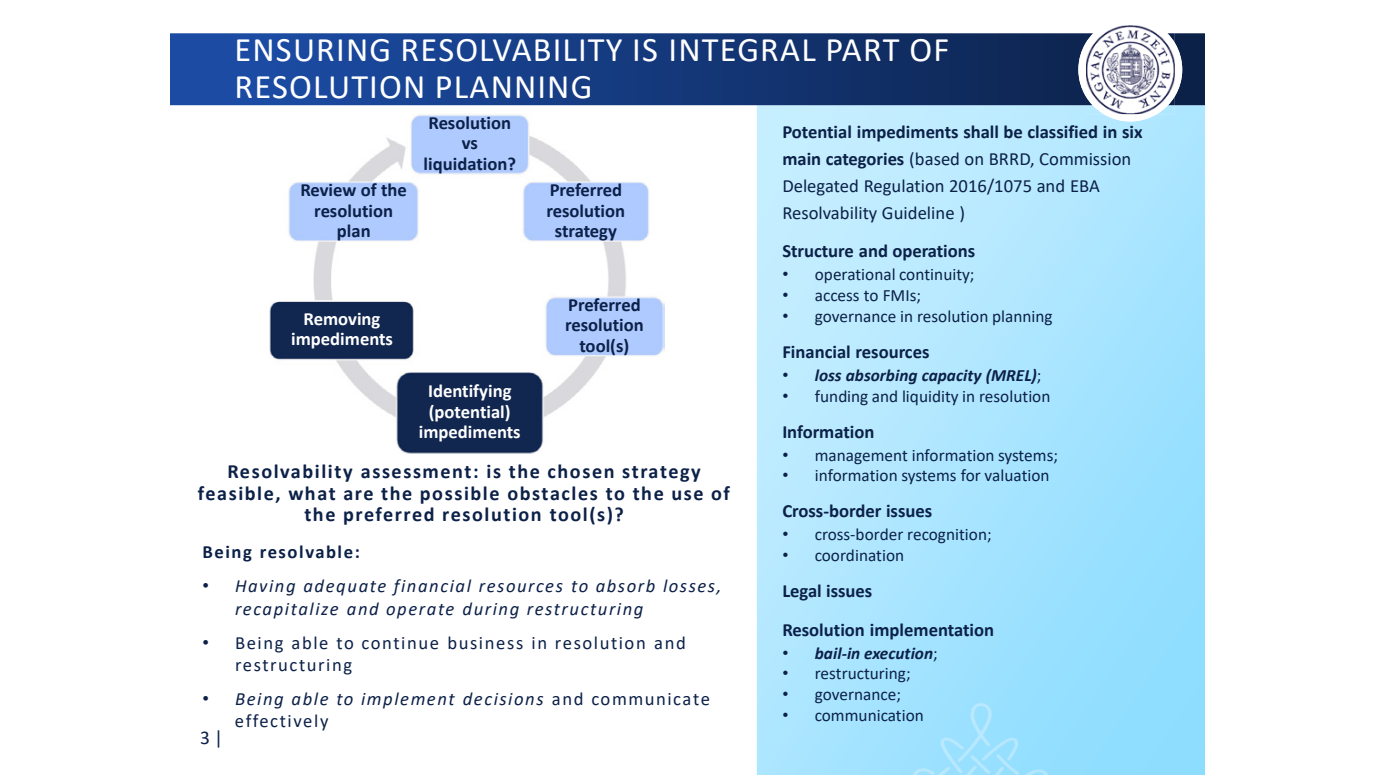
<style>
.page{position:relative;width:1375px;height:775px;background:#fff}
.page>*{position:absolute;margin:0;border:0;box-sizing:border-box;transform-origin:0 0}
.t1{font:34.5px/37.2px "Calibri";letter-spacing:.03em;color:#fff}
.t2{font:700 20.12px/21.8px "Calibri";letter-spacing:.075em;color:#0c2148;text-align:center}
.t3{font:19.5px "Calibri";color:#0c2148}
.t4{font:700 18.62px/20.5px "Calibri";color:#0c2148;text-align:center}
.t5{font:italic 18.62px/22.4px "Calibri";letter-spacing:.085em;color:#0c2148}
.t6{font:18.62px/26.9px "Calibri";letter-spacing:.005em;color:#0c2148}
.t7{font:18.62px/22.4px "Calibri";letter-spacing:.085em;color:#0c2148}
.t8{font:700 18.62px/20.5px "Calibri";color:#fff;text-align:center}
.t9{font:700 18.62px "Calibri";letter-spacing:.08em;color:#0c2148}
.t10{font:17.25px "Calibri";color:#0c2148}
.t11{font:italic 700 17.25px "Calibri";color:#0c2148}
.s1{font-family:"Arial";font-style:normal}
.s2{font-family:"Arial"}
.s3{font-style:normal}
.s4{font-weight:700}
.s5{font-family:"Arial";font-weight:400;font-style:normal}
.s6{font-weight:400;font-style:normal}
</style>
<div class="page">
<svg style="left:757px;top:105px;width:448px;height:670px;background:#ace5fe"></svg>
<svg style="left:170px;top:33px;width:1035px;height:72px;background:#153a7c"></svg>
<img style="left:907px;top:688px;width:148px;height:87px">
<div style="left:1078px;top:18px;width:104px;height:103px;background:#fff;border-radius:50%"></div>
<img style="left:1086px;top:25px;width:89px;height:89px">
<img style="left:269px;top:114px;width:395px;height:340px">
<h1 class="t1" style="left:234px;top:30px;width:716px">ENSURING RESOLVABILITY IS INTEGRAL PART OF<br>RESOLUTION PLANNING</h1>
<p class="t4" style="left:300px;top:179px;width:108px">Review of the resolution plan</p>
<p class="t4" style="left:423px;top:112px;width:94px">Resolution vs liquidation?</p>
<p class="t8" style="left:291px;top:308px;width:103px">Removing impediments</p>
<p class="t8" style="left:419px;top:380px;width:103px">Identifying (potential) impediments</p>
<p class="t4" style="left:546px;top:179px;width:80px">Preferred resolution strategy</p>
<p class="t4" style="left:565px;top:294px;width:80px">Preferred resolution tool(s)</p>
<p class="t2" style="left:198px;top:460px;width:534px">Resolvability assessment: is the chosen strategy feasible, what are the possible obstacles to the use of the preferred resolution tool(s)?</p>
<p class="t9" style="left:203px;top:539px;width:159px">Being resolvable:</p>
<p class="t5" style="left:235px;top:574px;width:488px;text-indent:-32px"><span class="s1">•</span> Having adequate financial resources to absorb losses, recapitalize and operate during restructuring</p>
<p class="t7" style="left:235px;top:631px;width:452px;text-indent:-32px"><span class="s2">•</span> Being able to continue business in resolution and restructuring</p>
<p class="t5" style="left:235px;top:687px;width:477px;text-indent:-32px"><span class="s1">•</span> Being able to implement decisions <span class="s3">and communicate effectively</span></p>
<p class="t3" style="left:200px;top:724px;width:25px">3|</p>
<p class="t6" style="left:782px;top:118px;width:362px"><span class="s4">Potential impediments shall be classified in six main categories</span> (based on BRRD, Commission Delegated Regulation 2016/1075 and EBA Resolvability Guideline )</p>
<p class="t4" style="left:782px;top:241px;width:195px">Structure and operations</p>
<p class="t10" style="left:782px;top:263px;width:194px"><span class="s2">•</span> operational continuity;</p>
<p class="t10" style="left:782px;top:283px;width:140px"><span class="s2">•</span> access to FMIs;</p>
<p class="t10" style="left:782px;top:304px;width:272px"><span class="s2">•</span> governance in resolution planning</p>
<p class="t4" style="left:782px;top:341px;width:149px">Financial resources</p>
<p class="t11" style="left:782px;top:363px;width:261px"><span class="s5">•</span> loss absorbing capacity (MREL)<span class="s6">;</span></p>
<p class="t10" style="left:782px;top:384px;width:270px"><span class="s2">•</span> funding and liquidity in resolution</p>
<p class="t4" style="left:782px;top:421px;width:94px">Information</p>
<p class="t10" style="left:782px;top:443px;width:277px"><span class="s2">•</span> management information systems;</p>
<p class="t10" style="left:782px;top:464px;width:269px"><span class="s2">•</span> information systems for valuation</p>
<p class="t4" style="left:782px;top:501px;width:151px">Cross-border issues</p>
<p class="t10" style="left:782px;top:523px;width:211px"><span class="s2">•</span> cross-border recognition;</p>
<p class="t10" style="left:782px;top:543px;width:123px"><span class="s2">•</span> coordination</p>
<p class="t4" style="left:782px;top:572px;width:213px;line-height:38.5px;text-align:left">Legal issues<br>Resolution implementation</p>
<p class="t11" style="left:782px;top:641px;width:157px"><span class="s5">•</span> bail-in execution<span class="s6">;</span></p>
<p class="t10" style="left:782px;top:662px;width:130px"><span class="s2">•</span> restructuring;</p>
<p class="t10" style="left:782px;top:682px;width:120px"><span class="s2">•</span> governance;</p>
<p class="t10" style="left:782px;top:703px;width:143px"><span class="s2">•</span> communication</p>
</div>
